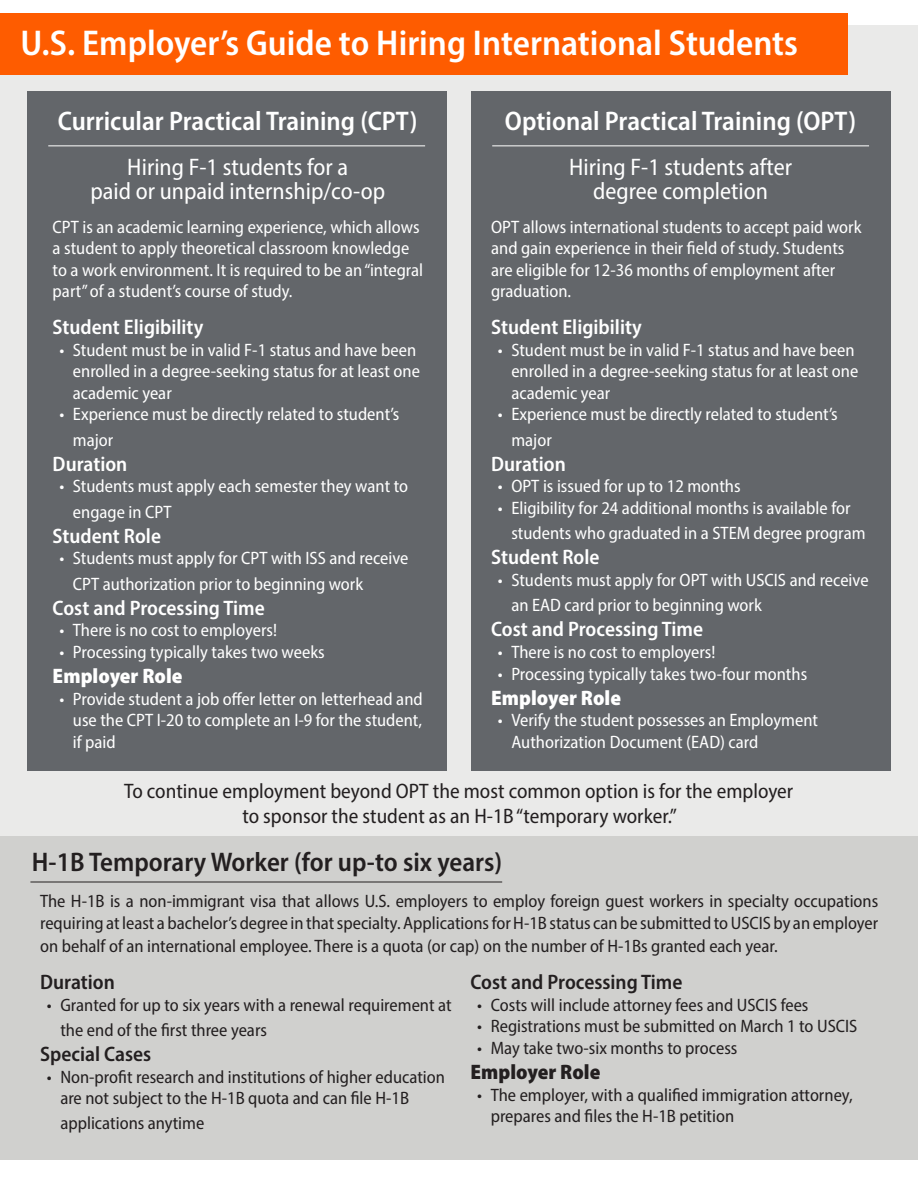
<style>
.page{position:relative;width:918px;height:1188px;background:#fff}
.page>*{position:absolute;margin:0;border:0;box-sizing:border-box;transform-origin:0 0}
.t1{font:36px "Myriad Variable Concept";letter-spacing:.15em;color:#fff}
.t2{font:27px "Myriad Variable Concept";letter-spacing:.14em;color:#fff}
.t3{font:27px "Myriad Variable Concept";letter-spacing:.14em;color:#231f20}
.t4{font:24px "Myriad Variable Concept";letter-spacing:.13em;color:#fff}
.t5{font:24px "Myriad Variable Concept";letter-spacing:.11em;color:#fff}
.t6{font:21px "Myriad Variable Concept";letter-spacing:.14em;color:#231f20}
.t7{font:21px "Myriad Variable Concept";letter-spacing:.15em;color:#fff}
.t8{font:21px "Myriad Variable Concept";letter-spacing:.125em;color:#fff}
.t9{font:21px "Myriad Variable Concept";letter-spacing:.185em;color:#fff}
.t10{font:21px "Myriad Variable Concept";letter-spacing:.185em;color:#231f20}
.t11{font:18px/21.6px "Myriad Variable Concept";letter-spacing:.12em;color:#fff}
.t12{font:18px/22.5px "Myriad Variable Concept";letter-spacing:.12em;color:#231f20}
</style>
<div class="page">
<div style="left:0;top:25px;width:918px;height:1134px;background:#eaeae9"></div>
<div style="left:0;top:13px;width:848px;height:62px;background:#fe5c00"></div>
<div style="left:0;top:836px;width:918px;height:324px;background:#d0d0ce"></div>
<div style="left:27px;top:91px;width:420px;height:680px;background:#63666a"></div>
<hr style="left:48px;top:145px;width:377px;height:1px;background:#fff">
<div style="left:471px;top:91px;width:420px;height:680px;background:#63666a"></div>
<hr style="left:492px;top:145px;width:377px;height:1px;background:#fff">
<hr style="left:30px;top:882px;width:472px;height:1px;background:#231f20">
<p class="t1" style="left:21px;top:22px;width:775px">U.S. Employer’s Guide to Hiring International Students</p>
<p class="t2" style="left:58px;top:105px;width:360px">Curricular Practical Training (CPT)</p>
<p class="t4" style="left:127px;top:153px;width:220px">Hiring F-1 students for a</p>
<p class="t4" style="left:90px;top:177px;width:293px">paid or unpaid internship/co-op</p>
<p class="t11" style="left:53px;top:216px;width:371px">CPT is an academic learning experience, which allows a student to apply theoretical classroom knowledge to a work environment. It is required to be an “integral part” of a student’s course of study.</p>
<p class="t8" style="left:53px;top:315px;width:149px">Student Eligibility</p>
<p class="t11" style="left:73px;top:339px;width:346px;text-indent:-14px">• Student must be in valid F-1 status and have been enrolled in a degree-seeking status for at least one academic year</p>
<p class="t11" style="left:73px;top:402px;width:326px;line-height:25.2px;text-indent:-14px">• Experience must be directly related to student’s major</p>
<p class="t7" style="left:53px;top:451px;width:73px">Duration</p>
<p class="t11" style="left:73px;top:474px;width:334px;line-height:25.2px;text-indent:-14px">• Students must apply each semester they want to engage in CPT</p>
<p class="t7" style="left:53px;top:523px;width:107px">Student Role</p>
<p class="t11" style="left:73px;top:546px;width:335px;line-height:25.2px;text-indent:-14px">• Students must apply for CPT with ISS and receive<br>CPT authorization prior to beginning work</p>
<p class="t7" style="left:53px;top:595px;width:210px">Cost and Processing Time</p>
<p class="t11" style="left:59px;top:620px;width:218px">• There is no cost to employers!</p>
<p class="t11" style="left:59px;top:641px;width:265px">• Processing typically takes two weeks</p>
<p class="t9" style="left:53px;top:664px;width:128px">Employer Role</p>
<p class="t11" style="left:73px;top:688px;width:350px;text-align:justify;text-indent:-14px">• Provide student a job offer letter on letterhead and use the CPT I-20 to complete an I-9 for the student, if paid</p>
<p class="t2" style="left:505px;top:105px;width:352px">Optional Practical Training (OPT)</p>
<p class="t5" style="left:569px;top:153px;width:223px">Hiring F-1 students after</p>
<p class="t4" style="left:593px;top:177px;width:173px">degree completion</p>
<p class="t11" style="left:491px;top:216px;width:370px">OPT allows international students to accept paid work and gain experience in their field of study. Students are eligible for 12-36 months of employment after graduation.</p>
<p class="t8" style="left:491px;top:315px;width:149px">Student Eligibility</p>
<p class="t11" style="left:511px;top:339px;width:346px;text-indent:-14px">• Student must be in valid F-1 status and have been enrolled in a degree-seeking status for at least one academic year</p>
<p class="t11" style="left:511px;top:402px;width:326px;line-height:25.2px;text-indent:-14px">• Experience must be directly related to student’s major</p>
<p class="t7" style="left:491px;top:451px;width:73px">Duration</p>
<p class="t11" style="left:498px;top:476px;width:243px">• OPT is issued for up to 12 months</p>
<p class="t11" style="left:511px;top:495px;width:352px;line-height:25.2px;text-indent:-14px">• Eligibility for 24 additional months is available for students who graduated in a STEM degree program</p>
<p class="t7" style="left:491px;top:545px;width:107px">Student Role</p>
<p class="t11" style="left:511px;top:567px;width:356px;line-height:25.2px;text-indent:-14px">• Students must apply for OPT with USCIS and receive an EAD card prior to beginning work</p>
<p class="t7" style="left:491px;top:617px;width:210px">Cost and Processing Time</p>
<p class="t11" style="left:498px;top:641px;width:218px">• There is no cost to employers!</p>
<p class="t11" style="left:498px;top:663px;width:309px">• Processing typically takes two-four months</p>
<p class="t9" style="left:491px;top:685px;width:128px">Employer Role</p>
<p class="t11" style="left:511px;top:710px;width:307px;text-indent:-14px">• Verify the student possesses an Employment<br>Authorization Document (EAD) card</p>
<p class="t6" style="left:124px;top:778px;width:669px">To continue employment beyond OPT the most common option is for the employer</p>
<p class="t6" style="left:242px;top:803px;width:435px">to sponsor the student as an H-1B “temporary worker.”</p>
<p class="t3" style="left:32px;top:846px;width:471px">H-1B Temporary Worker (for up-to six years)</p>
<p class="t12" style="left:40px;top:889px;width:838px;text-align:justify">The H-1B is a non-immigrant visa that allows U.S. employers to employ foreign guest workers in specialty occupations requiring atleasta bachelor’sdegree in thatspecialty. ApplicationsforH-1B statuscan be submitted to USCIS by an employer on behalf of an international employee. There is a quota (or cap) on the number of H-1Bs granted each year.</p>
<p class="t6" style="left:40px;top:970px;width:73px">Duration</p>
<p class="t12" style="left:60px;top:992px;width:391px;line-height:25.2px;text-indent:-13px">• Granted for up to six years with a renewal requirement at the end of the first three years</p>
<p class="t6" style="left:40px;top:1042px;width:110px">Special Cases</p>
<p class="t12" style="left:60px;top:1066px;width:384px;line-height:21.6px;text-indent:-13px">• Non-profit research and institutions of higher education are not subject to the H-1B quota and can file H-1B</p>
<p class="t12" style="left:60px;top:1112px;width:143px">applications anytime</p>
<p class="t6" style="left:470px;top:970px;width:210px">Cost and Processing Time</p>
<p class="t12" style="left:477px;top:993px;width:331px">• Costs will include attorney fees and USCIS fees</p>
<p class="t12" style="left:477px;top:1015px;width:380px">• Registrations must be submitted on March 1 to USCIS</p>
<p class="t12" style="left:477px;top:1036px;width:260px">• May take two-six months to process</p>
<p class="t10" style="left:470px;top:1060px;width:128px">Employer Role</p>
<p class="t12" style="left:491px;top:1084px;width:363px;line-height:21.6px;text-indent:-14px">• The employer, with a qualified immigration attorney, prepares and files the H-1B petition</p>
</div>
